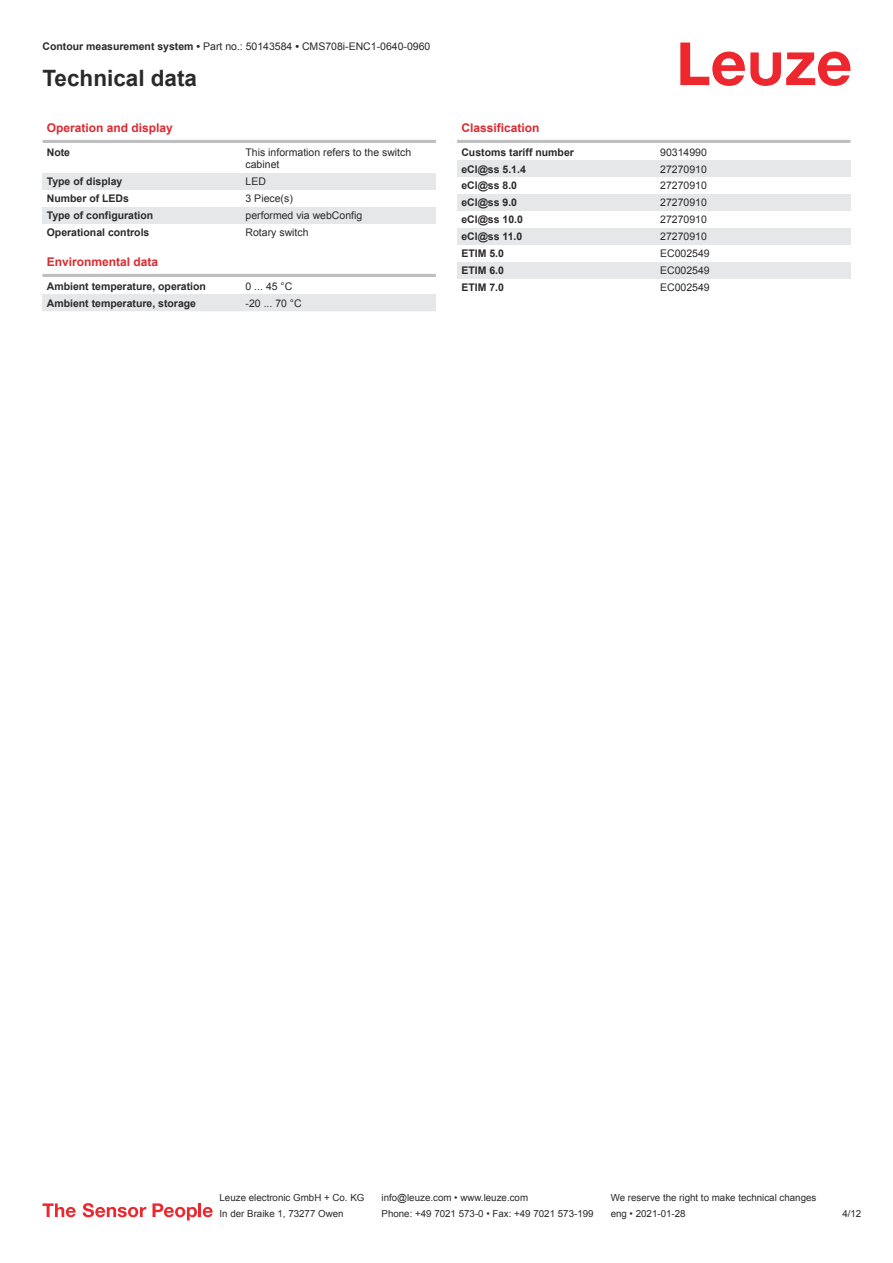
<style>
.page{position:relative;width:893px;height:1263px;background:#fff}
.page>*{position:absolute;margin:0;border:0;box-sizing:border-box;transform-origin:0 0}
.t1{font:700 22.5px "Arial";color:#2b292a}
.t2{font:700 12px "Arial";color:#db2a30}
.t3{font:10.5px/12.6px "Arial";color:#2b292a}
.t4{font:700 10.5px "Arial";color:#2b292a}
.t5{font:9.75px "Arial";color:#2b292a}
.s1{font-weight:700}
</style>
<div class="page">
<svg style="left:680px;top:43px;width:170px;height:43px"></svg>
<hr style="left:43px;top:140px;width:393px;height:3px;background:#bdbfc1">
<div style="left:43px;top:173px;width:199px;height:17px;background:#e6e7e9"></div>
<div style="left:242px;top:173px;width:194px;height:17px;background:#e6e7e9"></div>
<div style="left:43px;top:207px;width:199px;height:17px;background:#e6e7e9"></div>
<div style="left:242px;top:207px;width:194px;height:17px;background:#e6e7e9"></div>
<hr style="left:43px;top:274px;width:393px;height:3px;background:#bdbfc1">
<div style="left:43px;top:294px;width:199px;height:17px;background:#e6e7e9"></div>
<div style="left:242px;top:294px;width:194px;height:17px;background:#e6e7e9"></div>
<hr style="left:457px;top:140px;width:393px;height:3px;background:#bdbfc1">
<div style="left:457px;top:160px;width:200px;height:17px;background:#e6e7e9"></div>
<div style="left:657px;top:160px;width:193px;height:17px;background:#e6e7e9"></div>
<div style="left:457px;top:194px;width:200px;height:17px;background:#e6e7e9"></div>
<div style="left:657px;top:194px;width:193px;height:17px;background:#e6e7e9"></div>
<div style="left:457px;top:228px;width:200px;height:17px;background:#e6e7e9"></div>
<div style="left:657px;top:228px;width:193px;height:17px;background:#e6e7e9"></div>
<div style="left:457px;top:262px;width:200px;height:17px;background:#e6e7e9"></div>
<div style="left:657px;top:262px;width:193px;height:17px;background:#e6e7e9"></div>
<svg style="left:43px;top:1203px;width:33px;height:14px"></svg>
<svg style="left:83px;top:1203px;width:63px;height:14px"></svg>
<svg style="left:153px;top:1203px;width:44px;height:17px"></svg>
<hr style="left:198px;top:1203px;width:3px;height:14px;background:#ed272d">
<svg style="left:203px;top:1207px;width:10px;height:10px"></svg>
<p class="t3" style="left:43px;top:41px;width:389px"><span class="s1">Contour measurement system •</span> Part no.: 50143584 <span class="s1">•</span> CMS708i-ENC1-0640-0960</p>
<h1 class="t1" style="left:43px;top:70px;width:156px">Technical data</h1>
<p class="t2" style="left:47px;top:123px;width:128px">Operation and display</p>
<p class="t4" style="left:47px;top:148px;width:25px">Note</p>
<p class="t3" style="left:246px;top:147px;width:167px">This information refers to the switch cabinet</p>
<p class="t4" style="left:47px;top:177px;width:77px">Type of display</p>
<p class="t3" style="left:246px;top:176px;width:22px">LED</p>
<p class="t4" style="left:47px;top:194px;width:84px">Number of LEDs</p>
<p class="t3" style="left:246px;top:193px;width:49px">3 Piece(s)</p>
<p class="t4" style="left:47px;top:211px;width:108px">Type of configuration</p>
<p class="t3" style="left:246px;top:210px;width:118px">performed via webConfig</p>
<p class="t4" style="left:47px;top:228px;width:104px">Operational controls</p>
<p class="t3" style="left:246px;top:227px;width:65px">Rotary switch</p>
<p class="t2" style="left:47px;top:257px;width:113px">Environmental data</p>
<p class="t4" style="left:47px;top:282px;width:161px">Ambient temperature, operation</p>
<p class="t3" style="left:246px;top:281px;width:48px">0 ... 45 °C</p>
<p class="t4" style="left:47px;top:299px;width:151px">Ambient temperature, storage</p>
<p class="t3" style="left:246px;top:298px;width:58px">-20 ... 70 °C</p>
<p class="t2" style="left:461px;top:123px;width:80px">Classification</p>
<p class="t4" style="left:461px;top:148px;width:114px">Customs tariff number</p>
<p class="t3" style="left:660px;top:147px;width:48px">90314990</p>
<p class="t4" style="left:461px;top:165px;width:66px">eCl@ss 5.1.4</p>
<p class="t3" style="left:660px;top:164px;width:48px">27270910</p>
<p class="t4" style="left:461px;top:182px;width:57px">eCl@ss 8.0</p>
<p class="t3" style="left:660px;top:180px;width:48px">27270910</p>
<p class="t4" style="left:461px;top:199px;width:57px">eCl@ss 9.0</p>
<p class="t3" style="left:660px;top:197px;width:48px">27270910</p>
<p class="t4" style="left:461px;top:216px;width:63px">eCl@ss 10.0</p>
<p class="t3" style="left:660px;top:214px;width:48px">27270910</p>
<p class="t4" style="left:461px;top:233px;width:63px">eCl@ss 11.0</p>
<p class="t3" style="left:660px;top:231px;width:48px">27270910</p>
<p class="t4" style="left:461px;top:249px;width:44px">ETIM 5.0</p>
<p class="t3" style="left:660px;top:248px;width:51px">EC002549</p>
<p class="t4" style="left:461px;top:266px;width:44px">ETIM 6.0</p>
<p class="t3" style="left:660px;top:265px;width:51px">EC002549</p>
<p class="t4" style="left:461px;top:283px;width:44px">ETIM 7.0</p>
<p class="t3" style="left:660px;top:282px;width:51px">EC002549</p>
<p class="t5" style="left:220px;top:1194px;width:146px">Leuze electronic GmbH + Co. KG</p>
<p class="t5" style="left:381px;top:1194px;width:148px">info@leuze.com • www.leuze.com</p>
<p class="t5" style="left:611px;top:1194px;width:207px">We reserve the right to make technical changes</p>
<p class="t5" style="left:220px;top:1210px;width:126px">In der Braike 1, 73277 Owen</p>
<p class="t5" style="left:381px;top:1210px;width:214px">Phone: +49 7021 573-0 • Fax: +49 7021 573-199</p>
<p class="t5" style="left:611px;top:1210px;width:76px">eng • 2021-01-28</p>
<p class="t5" style="left:842px;top:1210px;width:20px">4 /12</p>
</div>
